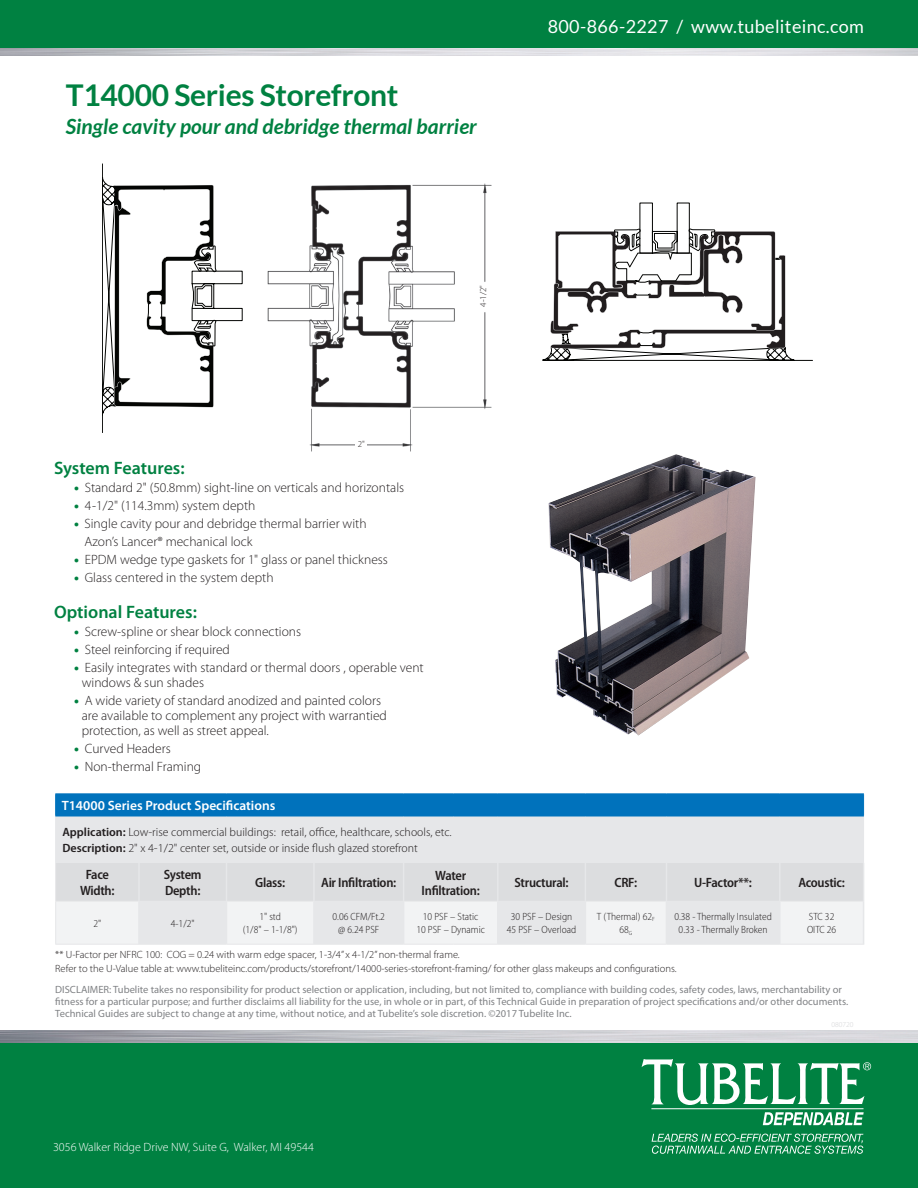
<style>
.page{position:relative;width:918px;height:1188px;background:#fff}
.page>*{position:absolute;margin:0;border:0;box-sizing:border-box;transform-origin:0 0}
.t1{font:700 30px "Lato";letter-spacing:-.01em;color:#008141}
.t2{font:italic 700 21px "Lato";color:#008141}
.t3{font:600 18px "Myriad Pro";color:#008141}
.t4{font:18px "Lato";letter-spacing:.02em;color:#fff}
.t5{font:300 13.5px/15px "Myriad Pro";color:#231f20}
.t6{font:600 semi-condensed 13.5px/16.2px "Myriad Pro";letter-spacing:-.02em;color:#231f20;text-align:center}
.t7{font:600 13.5px "Myriad Pro";color:#fff}
.t8{font:300 semi-condensed 12px "Myriad Pro";color:#231f20;scale:1.09 1}
.t9{font:300 12px "Myriad Pro";color:#fff}
.t10{font:10.5px/12px "Myriad Pro";color:#808285}
.t11{font:300 10.5px/13.5px "Myriad Pro";color:#231f20}
.t12{font:300 semi-condensed 10.5px/13.5px "Myriad Pro";color:#231f20;text-align:center}
.t13{font:300 9px "Myriad Pro";color:#231f20}
.s1{font-weight:900;color:#008141}
.s2{font-stretch:semi-condensed}
.s3{font-weight:600}
</style>
<div class="page">
<div style="left:0;top:0;width:918px;height:54px;background:#008141"></div>
<div style="left:0;top:1038px;width:918px;height:150px;background:#008141"></div>
<svg style="left:652px;top:1134px;width:211px;height:20px"></svg>
<hr style="left:651px;top:1108px;width:213px;height:1px;background:#fff">
<svg style="left:642px;top:1059px;width:229px;height:46px"></svg>
<svg style="left:763px;top:1112px;width:101px;height:13px"></svg>
<img style="left:0;top:1030px;width:918px;height:12px">
<img style="left:0;top:49px;width:918px;height:6px">
<img style="left:549px;top:454px;width:207px;height:281px">
<div style="left:56px;top:817px;width:807px;height:46px;background:#e6e7e9"></div>
<svg style="left:56px;top:863px;width:807px;height:81px"></svg>
<hr style="left:55px;top:901px;width:83px;height:1px;background:#e6e7e9">
<hr style="left:140px;top:901px;width:86px;height:1px;background:#e6e7e9">
<hr style="left:227px;top:901px;width:86px;height:1px;background:#e6e7e9">
<hr style="left:315px;top:901px;width:88px;height:1px;background:#e6e7e9">
<hr style="left:404px;top:901px;width:49px;height:1px;background:#e6e7e9">
<hr style="left:453px;top:901px;width:44px;height:1px;background:#e6e7e9">
<hr style="left:499px;top:901px;width:86px;height:1px;background:#e6e7e9">
<hr style="left:586px;top:901px;width:80px;height:1px;background:#e6e7e9">
<hr style="left:667px;top:901px;width:112px;height:1px;background:#e6e7e9">
<hr style="left:781px;top:901px;width:82px;height:1px;background:#e6e7e9">
<hr style="left:55px;top:944px;width:84px;height:1px;background:#e6e7e9">
<hr style="left:139px;top:944px;width:87px;height:1px;background:#e6e7e9">
<hr style="left:226px;top:944px;width:88px;height:1px;background:#e6e7e9">
<hr style="left:314px;top:944px;width:90px;height:1px;background:#e6e7e9">
<hr style="left:404px;top:944px;width:49px;height:1px;background:#e6e7e9">
<hr style="left:453px;top:944px;width:45px;height:1px;background:#e6e7e9">
<hr style="left:498px;top:944px;width:87px;height:1px;background:#e6e7e9">
<hr style="left:585px;top:944px;width:81px;height:1px;background:#e6e7e9">
<hr style="left:666px;top:944px;width:114px;height:1px;background:#e6e7e9">
<hr style="left:780px;top:944px;width:84px;height:1px;background:#e6e7e9">
<hr style="left:226px;top:863px;width:1px;height:38px;background:#e6e7e9">
<hr style="left:313px;top:863px;width:2px;height:38px;background:#e6e7e9">
<hr style="left:403px;top:863px;width:1px;height:38px;background:#e6e7e9">
<hr style="left:497px;top:863px;width:2px;height:38px;background:#e6e7e9">
<hr style="left:585px;top:863px;width:1px;height:38px;background:#e6e7e9">
<hr style="left:666px;top:863px;width:1px;height:38px;background:#e6e7e9">
<hr style="left:779px;top:863px;width:2px;height:38px;background:#e6e7e9">
<hr style="left:863px;top:863px;width:1px;height:38px;background:#e6e7e9">
<hr style="left:226px;top:901px;width:1px;height:43px;background:#e6e7e9">
<hr style="left:313px;top:901px;width:2px;height:43px;background:#e6e7e9">
<hr style="left:403px;top:901px;width:1px;height:43px;background:#e6e7e9">
<hr style="left:497px;top:901px;width:2px;height:43px;background:#e6e7e9">
<hr style="left:585px;top:901px;width:1px;height:43px;background:#e6e7e9">
<hr style="left:666px;top:901px;width:1px;height:43px;background:#e6e7e9">
<hr style="left:779px;top:901px;width:2px;height:43px;background:#e6e7e9">
<hr style="left:863px;top:901px;width:1px;height:43px;background:#e6e7e9">
<hr style="left:55px;top:863px;width:1px;height:38px;background:#e6e7e9">
<hr style="left:55px;top:902px;width:1px;height:42px;background:#e6e7e9">
<hr style="left:138px;top:863px;width:2px;height:38px;background:#e6e7e9">
<hr style="left:138px;top:901px;width:2px;height:43px;background:#e6e7e9">
<hr style="left:55px;top:816px;width:1px;height:47px;background:#e6e7e9">
<hr style="left:863px;top:816px;width:1px;height:47px;background:#e6e7e9">
<div style="left:55px;top:794px;width:809px;height:22px;background:#0072bc"></div>
<hr style="left:55px;top:816px;width:84px;height:1px;background:#0072bc">
<hr style="left:139px;top:816px;width:87px;height:1px;background:#0072bc">
<hr style="left:226px;top:816px;width:88px;height:1px;background:#0072bc">
<hr style="left:314px;top:816px;width:90px;height:1px;background:#0072bc">
<hr style="left:404px;top:816px;width:49px;height:1px;background:#0072bc">
<hr style="left:453px;top:816px;width:45px;height:1px;background:#0072bc">
<hr style="left:498px;top:816px;width:87px;height:1px;background:#0072bc">
<hr style="left:585px;top:816px;width:81px;height:1px;background:#0072bc">
<hr style="left:666px;top:816px;width:114px;height:1px;background:#0072bc">
<hr style="left:780px;top:816px;width:84px;height:1px;background:#0072bc">
<svg style="left:102px;top:163px;width:141px;height:270px"></svg>
<img style="left:268px;top:183px;width:223px;height:269px">
<svg style="left:542px;top:202px;width:243px;height:159px"></svg>
<div style="left:355px;top:441px;width:12px;height:6px;background:#fff"></div>
<p class="t1" style="left:66px;top:78px;width:334px">T14000 Series Storefront</p>
<p class="t2" style="left:66px;top:115px;width:413px">Single cavity pour and debridge thermal barrier</p>
<p class="t13" style="left:358px;top:439px;width:9px">2"</p>
<p class="t3" style="left:54px;top:457px;width:132px">System Features:</p>
<p class="t5" style="left:74px;top:480px;width:332px"><span class="s1">•</span> Standard 2" (50.8mm) sight-line on verticals and horizontals</p>
<p class="t5" style="left:74px;top:498px;width:183px"><span class="s1">•</span> 4-1/2<span class="s2">"</span> (114.3mm) system depth</p>
<p class="t5" style="left:84px;top:515px;width:284px;line-height:18px;text-indent:-10px"><span class="s1">•</span> Single cavity pour and debridge thermal barrier with<br>Azon’s Lancer® mechanical lock</p>
<p class="t5" style="left:74px;top:552px;width:315px"><span class="s1">•</span> EPDM wedge type gaskets for 1<span class="s2">"</span> glass or panel thickness</p>
<p class="t5" style="left:74px;top:570px;width:201px"><span class="s1">•</span> Glass centered in the system depth</p>
<p class="t3" style="left:54px;top:601px;width:144px">Optional Features:</p>
<p class="t5" style="left:74px;top:624px;width:229px"><span class="s1">•</span> Screw-spline or shear block connections</p>
<p class="t5" style="left:74px;top:642px;width:157px"><span class="s1">•</span> Steel reinforcing if required</p>
<p class="t5" style="left:82px;top:660px;width:343px;text-indent:-8px"><span class="s1">•</span> Easily integrates with standard or thermal doors , operable vent windows &amp; sun shades</p>
<p class="t5" style="left:82px;top:693px;width:307px;text-indent:-8px"><span class="s1">•</span> A wide variety of standard anodized and painted colors are available to complement any project with warrantied protection, as well as street appeal.</p>
<p class="t5" style="left:74px;top:741px;width:98px"><span class="s1">•</span> Curved Headers</p>
<p class="t5" style="left:74px;top:759px;width:129px"><span class="s1">•</span> Non-thermal Framing</p>
<p class="t13" style="left:478px;top:307px;width:23px;rotate:-90deg">4-1/2"</p>
<p class="t4" style="left:548px;top:16px;width:318px">800-866-2227 / www.tubeliteinc.com</p>
<p class="t7" style="left:62px;top:797px;width:215px">T14000 Series Product Specifications</p>
<p class="t8" style="left:62px;top:825px;width:359px"><span class="s3">Application:</span> Low-rise commercial buildings: retail, office, healthcare, schools, etc.</p>
<p class="t8" style="left:62px;top:841px;width:328px"><span class="s3">Description:</span> 2" x 4-1/2" center set, outside or inside flush glazed storefront</p>
<p class="t6" style="left:80px;top:866px;width:36px">Face<br>Width:</p>
<p class="t6" style="left:164px;top:866px;width:39px;text-align:left">System<br>Depth:</p>
<p class="t6" style="left:255px;top:874px;width:32px">Glass:</p>
<p class="t6" style="left:321px;top:874px;width:77px">Air Infiltration:</p>
<p class="t6" style="left:422px;top:867px;width:60px;line-height:15px">Water<br>Infiltration:</p>
<p class="t6" style="left:514px;top:874px;width:56px">Structural:</p>
<p class="t6" style="left:615px;top:874px;width:24px">CRF:</p>
<p class="t6" style="left:694px;top:874px;width:59px">U-Factor**:</p>
<p class="t6" style="left:798px;top:874px;width:48px">Acoustic:</p>
<p class="t12" style="left:93px;top:916px;width:9px">2"</p>
<p class="t12" style="left:171px;top:916px;width:25px">4-1/2"</p>
<p class="t12" style="left:259px;top:910px;width:23px">1" std</p>
<p class="t12" style="left:243px;top:923px;width:56px">(1/8" – 1-1/8")</p>
<p class="t12" style="left:597px;top:910px;width:60px">T (Thermal) 62<sub>F<br></sub>68<sub>G</sub></p>
<p class="t12" style="left:674px;top:910px;width:99px">0.38 - Thermally Insulated</p>
<p class="t12" style="left:333px;top:910px;width:54px">0.06 CFM/Ft.2</p>
<p class="t12" style="left:338px;top:923px;width:42px">@ 6.24 PSF</p>
<p class="t12" style="left:423px;top:910px;width:57px">10 PSF – Static</p>
<p class="t12" style="left:416px;top:923px;width:70px">10 PSF – Dynamic</p>
<p class="t12" style="left:511px;top:910px;width:63px">30 PSF – Design</p>
<p class="t12" style="left:507px;top:923px;width:71px">45 PSF – Overload</p>
<p class="t12" style="left:809px;top:910px;width:27px">STC 32</p>
<p class="t12" style="left:807px;top:923px;width:31px">OITC 26</p>
<p class="t12" style="left:679px;top:923px;width:90px">0.33 - Thermally Broken</p>
<p class="t11" style="left:55px;top:948px;width:623px">** U-Factor per NFRC 100: COG = 0.24 with warm edge spacer, 1-3/4” x 4-1/2” non-thermal frame.<br>Refer to the U-Value table at: www.tubeliteinc.com/products/storefront/14000-series-storefront-framing/ for other glass makeups and configurations.</p>
<p class="t10" style="left:55px;top:984px;width:794px">DISCLAIMER: Tubelite takes no responsibility for product selection or application, including, but not limited to, compliance with building codes, safety codes, laws, merchantability or fitness for a particular purpose; and further disclaims all liability for the use, in whole or in part, of this Technical Guide in preparation of project specifications and/or other documents.<br>Technical Guides are subject to change at any time, without notice, and at Tubelite’s sole discretion. ©2017 Tubelite Inc.</p>
<p class="t9" style="left:53px;top:1140px;width:262px">3056 Walker Ridge Drive NW, Suite G, Walker, MI 49544</p>
</div>
